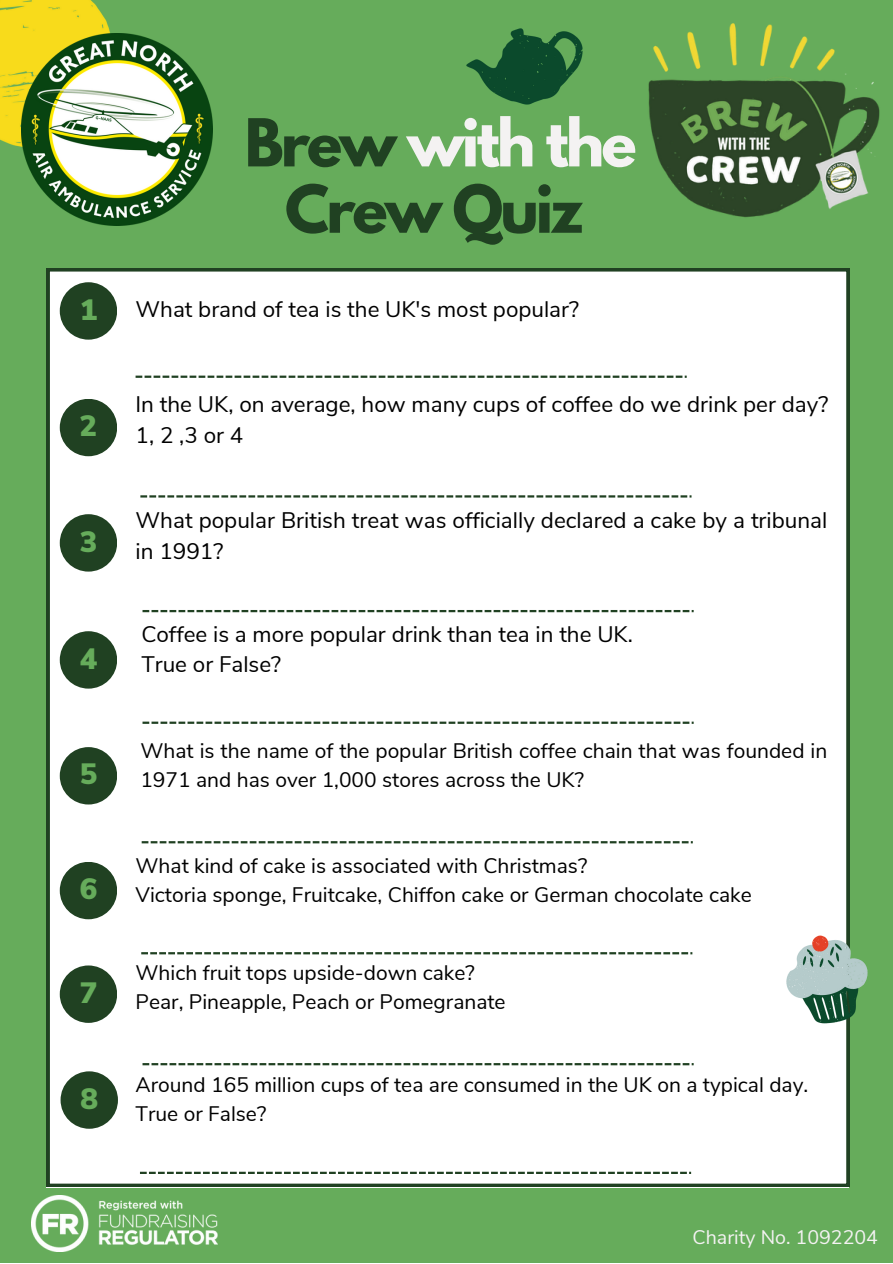
<style>
.page{position:relative;width:893px;height:1264px;background:#fff}
.page>*{position:absolute;margin:0;border:0;box-sizing:border-box;transform-origin:0 0}
.t1{font:700 58.5px/66.3px "League Spartan";letter-spacing:-.05em;color:#204122;text-align:center}
.t2{font:900 29.4px "Nunito Sans";color:#66ac5b}
.t3{font:22.5px/31.5px "Nunito Sans";color:#000}
.t4{font:21px/29.2px "Nunito Sans";color:#000}
.t5{font:19.65px "Nunito Sans";color:#f4f2f2}
.s1{color:#f4f2f2}
</style>
<div class="page">
<div style="left:0;top:0;width:892px;height:1262px;background:#66ac5b"></div>
<img style="left:648px;top:23px;width:232px;height:195px">
<img style="left:0;top:0;width:126px;height:147px">
<img style="left:21px;top:34px;width:192px;height:191px">
<img style="left:32px;top:1195px;width:185px;height:56px">
<div style="left:47px;top:268px;width:802px;height:918px;background:#fff"></div>
<div style="left:60px;top:282px;width:57px;height:57px;background:#204122;border-radius:50%"></div>
<div style="left:60px;top:399px;width:57px;height:57px;background:#204122;border-radius:50%"></div>
<div style="left:60px;top:631px;width:57px;height:57px;background:#204122;border-radius:50%"></div>
<div style="left:60px;top:747px;width:57px;height:57px;background:#204122;border-radius:50%"></div>
<div style="left:60px;top:965px;width:57px;height:57px;background:#204122;border-radius:50%"></div>
<div style="left:60px;top:514px;width:57px;height:57px;background:#204122;border-radius:50%"></div>
<div style="left:60px;top:861px;width:57px;height:58px;background:#204122;border-radius:50%"></div>
<div style="left:61px;top:1071px;width:57px;height:57px;background:#204122;border-radius:50%"></div>
<img style="left:776px;top:929px;width:92px;height:101px">
<img style="left:466px;top:28px;width:117px;height:77px">
<svg style="left:135px;top:375px;width:551px;height:3px;background:#809382"></svg>
<svg style="left:140px;top:495px;width:551px;height:2px"></svg>
<svg style="left:142px;top:610px;width:551px;height:2px"></svg>
<svg style="left:142px;top:841px;width:550px;height:2px"></svg>
<svg style="left:141px;top:952px;width:551px;height:2px"></svg>
<svg style="left:142px;top:1063px;width:551px;height:2px"></svg>
<svg style="left:140px;top:1171px;width:551px;height:2px"></svg>
<svg style="left:142px;top:721px;width:551px;height:3px;background:#809382"></svg>
<p class="t2" style="left:80px;top:290px;width:19px">1</p>
<p class="t2" style="left:80px;top:406px;width:19px">2</p>
<p class="t2" style="left:80px;top:522px;width:19px">3</p>
<p class="t2" style="left:80px;top:639px;width:19px">4</p>
<p class="t2" style="left:80px;top:754px;width:19px">5</p>
<p class="t2" style="left:80px;top:869px;width:19px">6</p>
<p class="t2" style="left:80px;top:973px;width:19px">7</p>
<p class="t2" style="left:80px;top:1078px;width:19px">8</p>
<p class="t1" style="left:245px;top:117px;width:393px">Brew <span class="s1">with the<br></span>Crew Quiz</p>
<p class="t3" style="left:135px;top:294px;width:445px">What brand of tea is the UK's most popular?</p>
<p class="t3" style="left:135px;top:388px;width:694px">In the UK, on average, how many cups of coffee do we drink per day?</p>
<p class="t3" style="left:135px;top:420px;width:109px">1,2,3or4</p>
<p class="t3" style="left:135px;top:504px;width:693px">What popular British treat was officially declared a cake by a tribunal in 1991?</p>
<p class="t3" style="left:141px;top:618px;width:493px">Coffee is a more popular drink than tea in the UK.</p>
<p class="t3" style="left:141px;top:649px;width:141px">True or False?</p>
<p class="t4" style="left:140px;top:736px;width:688px">What is the name of the popular British coffee chain that was founded in<br>1971 and has over 1,000 stores across the UK?</p>
<p class="t4" style="left:135px;top:851px;width:453px">What kind of cake is associated with Christmas?</p>
<p class="t4" style="left:135px;top:880px;width:617px">Victoria sponge, Fruitcake, Chiffon cake or German chocolate cake</p>
<p class="t4" style="left:135px;top:958px;width:341px">Which fruit tops upside-down cake?</p>
<p class="t4" style="left:135px;top:987px;width:371px">Pear, Pineapple, Peach or Pomegranate</p>
<p class="t4" style="left:135px;top:1070px;width:674px">Around 165 million cups of tea are consumed in the UK on a typical day.</p>
<p class="t4" style="left:135px;top:1099px;width:132px">True or False?</p>
<p class="t5" style="left:692px;top:1224px;width:187px">Charity No. 1092204</p>
</div>
